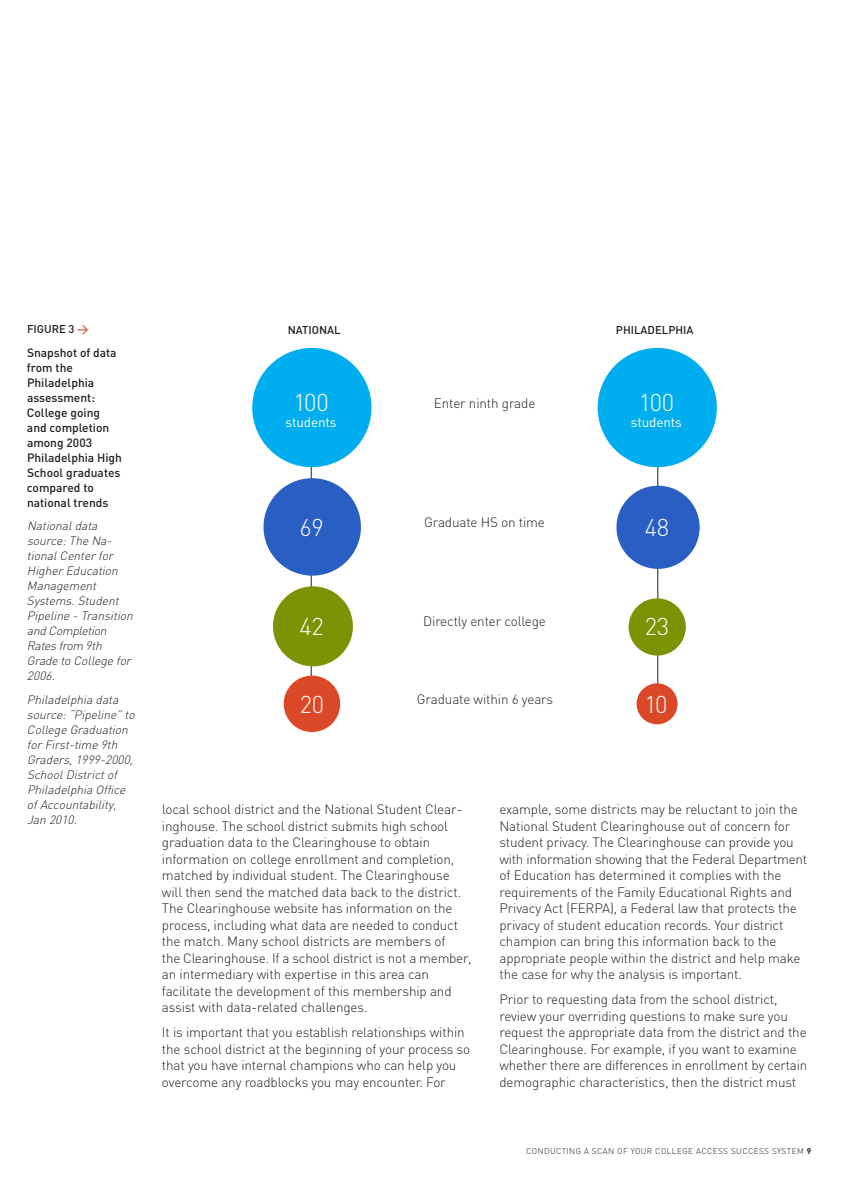
<style>
.page{position:relative;width:864px;height:1188px;background:#fff}
.page>*{position:absolute;margin:0;border:0;box-sizing:border-box;transform-origin:0 0}
.t1{font:300 24px "DIN";letter-spacing:-.01em;color:#fff}
.t2{font:300 13.5px/16.5px "DIN";letter-spacing:-.01em;color:#231f20}
.t3{font:13.5px "DIN";letter-spacing:-.01em;color:#fff}
.t4{font:italic 300 12px/15px "DIN";color:#231f20}
.t5{font:500 12px/15px "DIN";color:#231f20}
.t6{font:500 11.25px "DIN";color:#231f20}
.t7{font:300 8.25px "DIN";letter-spacing:.05em;color:#231f20}
.s1{color:#db4828}
.s2{font-weight:700}
</style>
<div class="page">
<hr style="left:311px;top:425px;width:1px;height:268px;background:#231f20">
<hr style="left:657px;top:425px;width:1px;height:268px;background:#231f20">
<div style="left:264px;top:478px;width:97px;height:98px;background:#295ec2;border-radius:50%"></div>
<div style="left:273px;top:586px;width:80px;height:80px;background:#7a9406;border-radius:50%"></div>
<div style="left:284px;top:676px;width:56px;height:56px;background:#db4828;border-radius:50%"></div>
<div style="left:252px;top:348px;width:120px;height:119px;background:#00aeef;border-radius:50%"></div>
<div style="left:598px;top:348px;width:119px;height:119px;background:#00aeef;border-radius:50%"></div>
<div style="left:616px;top:486px;width:84px;height:83px;background:#295ec2;border-radius:50%"></div>
<div style="left:629px;top:598px;width:57px;height:58px;background:#7a9406;border-radius:50%"></div>
<div style="left:637px;top:683px;width:41px;height:41px;background:#db4828;border-radius:50%"></div>
<p class="t6" style="left:27px;top:322px;width:63px">FIGURE 3 <span class="s1">&gt;</span></p>
<p class="t5" style="left:27px;top:345px;width:97px">Snapshot of data from the<br>Philadelphia assessment:<br>College going and completion among 2003<br>Philadelphia High<br>School graduates compared to national trends</p>
<p class="t4" style="left:27px;top:519px;width:110px">National data source: The Na&shy;tional Center for<br>Higher Education<br>Management<br>Systems. Student<br>Pipeline - Transition and Completion<br>Rates from 9th<br>Grade to College for<br>2006.</p>
<p class="t4" style="left:27px;top:692px;width:112px">Philadelphia data source: “Pipeline” to<br>College Graduation for First-time 9th<br>Graders, 1999-2000,<br>School District of<br>Philadelphia Office of Accountability,<br>Jan 2010.</p>
<p class="t6" style="left:288px;top:324px;width:54px">NATIONAL</p>
<p class="t6" style="left:616px;top:324px;width:79px">PHILADELPHIA</p>
<h1 class="t1" style="left:293px;top:389px;width:37px">100</h1>
<p class="t3" style="left:286px;top:415px;width:52px">students</p>
<p class="t2" style="left:434px;top:395px;width:103px">Enter ninth grade</p>
<h1 class="t1" style="left:639px;top:389px;width:37px">100</h1>
<p class="t3" style="left:631px;top:415px;width:52px">students</p>
<h1 class="t1" style="left:299px;top:514px;width:26px">69</h1>
<p class="t2" style="left:424px;top:514px;width:122px">Graduate HS on time</p>
<h1 class="t1" style="left:645px;top:514px;width:26px">48</h1>
<h1 class="t1" style="left:299px;top:612px;width:26px">42</h1>
<p class="t2" style="left:423px;top:613px;width:124px">Directly enter college</p>
<h1 class="t1" style="left:645px;top:612px;width:26px">23</h1>
<h1 class="t1" style="left:300px;top:691px;width:26px">20</h1>
<p class="t2" style="left:417px;top:691px;width:138px">Graduate within 6 years</p>
<h1 class="t1" style="left:644px;top:691px;width:25px">10</h1>
<p class="t2" style="left:162px;top:801px;width:311px">local school district and the National Student Clear&shy;inghouse. The school district submits high school graduation data to the Clearinghouse to obtain information on college enrollment and completion, matched by individual student. The Clearinghouse will then send the matched data back to the district.<br>The Clearinghouse website has information on the process, including what data are needed to conduct the match. Many school districts are members of<br>the Clearinghouse. If a school district is not a member, an intermediary with expertise in this area can facilitate the development of this membership and assist with data-related challenges.</p>
<p class="t2" style="left:162px;top:1025px;width:310px">It is important that you establish relationships within the school district at the beginning of your process so that you have internal champions who can help you overcome any roadblocks you may encounter. For</p>
<p class="t2" style="left:499px;top:801px;width:309px">example, some districts may be reluctant to join the National Student Clearinghouse out of concern for student privacy. The Clearinghouse can provide you with information showing that the Federal Department of Education has determined it complies with the requirements of the Family Educational Rights and Privacy Act (FERPA), a Federal law that protects the privacy of student education records. Your district champion can bring this information back to the appropriate people within the district and help make the case for why the analysis is important.</p>
<p class="t2" style="left:499px;top:992px;width:309px">Prior to requesting data from the school district, review your overriding questions to make sure you request the appropriate data from the district and the Clearinghouse. For example, if you want to examine whether there are differences in enrollment by certain demographic characteristics, then the district must</p>
<p class="t7" style="left:526px;top:1147px;width:287px">CONDUCTING A SCAN OF YOUR COLLEGE ACCESS SUCCESS SYSTEM <span class="s2">9</span></p>
</div>
